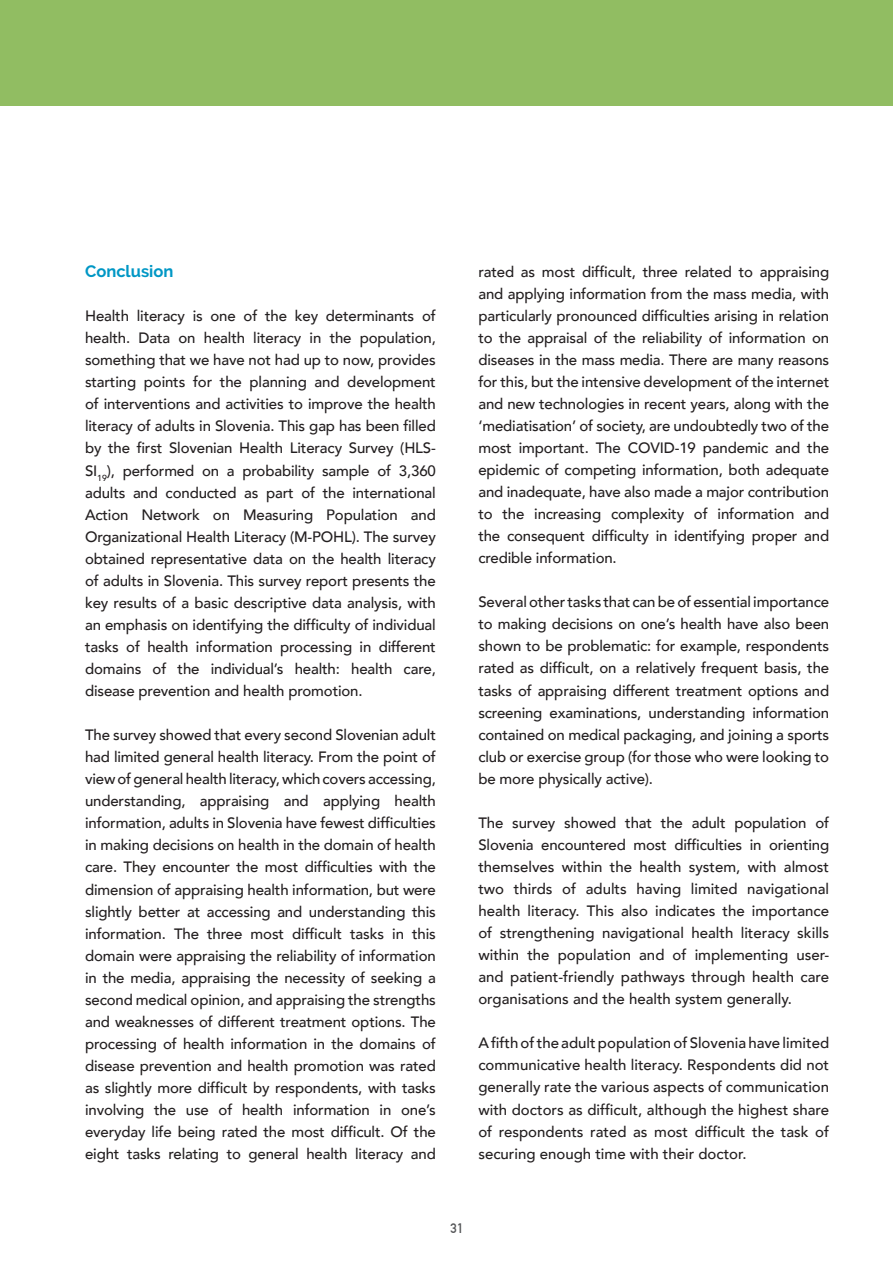
<style>
.page{position:relative;width:893px;height:1263px;background:#fff}
.page>*{position:absolute;margin:0;border:0;box-sizing:border-box;transform-origin:0 0}
.t1{font:700 16.5px "Raleway";color:#0097c5}
.t2{font:500 15px/22px "Avenir";letter-spacing:-.01em;color:#231f20;text-align:justify}
.t3{font:700 13.5px "DIN Alternate";color:#57585a}
</style>
<div class="page">
<div style="left:0;top:0;width:893px;height:106px;background:#91bd62"></div>
<p class="t1" style="left:85px;top:262px;width:90px">Conclusion</p>
<p class="t2" style="left:85px;top:304px;width:352px">Health literacy is one of the key determinants of health. Data on health literacy in the population, something that we have not had up to now, provides starting points for the planning and development of interventions and activities to improve the health literacy of adults in Slovenia. This gap has been filled by the first Slovenian Health Literacy Survey (HLS-SI<sub>19</sub>), performed on a probability sample of 3,360 adults and conducted as part of the international Action Network on Measuring Population and Organizational Health Literacy (M-POHL). The survey obtained representative data on the health literacy of adults in Slovenia. This survey report presents the key results of a basic descriptive data analysis, with an emphasis on identifying the difficulty of individual tasks of health information processing in different domains of the individual’s health: health care, disease prevention and health promotion.</p>
<p class="t2" style="left:85px;top:723px;width:352px">The survey showed that every second Slovenian adult had limited general health literacy. From the point of view of general health literacy, which covers accessing, understanding, appraising and applying health information, adults in Slovenia have fewest difficulties in making decisions on health in the domain of health care. They encounter the most difficulties with the dimension of appraising health information, but were slightly better at accessing and understanding this information. The three most difficult tasks in this domain were appraising the reliability of information in the media, appraising the necessity of seeking a second medical opinion, and appraising the strengths and weaknesses of different treatment options. The processing of health information in the domains of disease prevention and health promotion was rated as slightly more difficult by respondents, with tasks involving the use of health information in one’s everyday life being rated the most difficult. Of the eight tasks relating to general health literacy and</p>
<p class="t2" style="left:478px;top:259px;width:352px">rated as most difficult, three related to appraising and applying information from the mass media, with particularly pronounced difficulties arising in relation to the appraisal of the reliability of information on diseases in the mass media. There are many reasons for this, but the intensive development of the internet and new technologies in recent years, along with the ‘mediatisation’ of society, are undoubtedly two of the most important. The COVID-19 pandemic and the epidemic of competing information, both adequate and inadequate, have also made a major contribution to the increasing complexity of information and the consequent difficulty in identifying proper and credible information.</p>
<p class="t2" style="left:478px;top:590px;width:352px">Several other tasks that can be of essential importance to making decisions on one’s health have also been shown to be problematic: for example, respondents rated as difficult, on a relatively frequent basis, the tasks of appraising different treatment options and screening examinations, understanding information contained on medical packaging, and joining a sports club or exercise group (for those who were looking to be more physically active).</p>
<p class="t2" style="left:478px;top:811px;width:352px">The survey showed that the adult population of Slovenia encountered most difficulties in orienting themselves within the health system, with almost two thirds of adults having limited navigational health literacy. This also indicates the importance of strengthening navigational health literacy skills within the population and of implementing user&shy;and patient-friendly pathways through health care organisations and the health system generally.</p>
<p class="t2" style="left:478px;top:1031px;width:352px">A fifth of the adult population of Slovenia have limited communicative health literacy. Respondents did not generally rate the various aspects of communication with doctors as difficult, although the highest share of respondents rated as most difficult the task of securing enough time with their doctor.</p>
<p class="t3" style="left:451px;top:1217px;width:14px">31</p>
</div>
